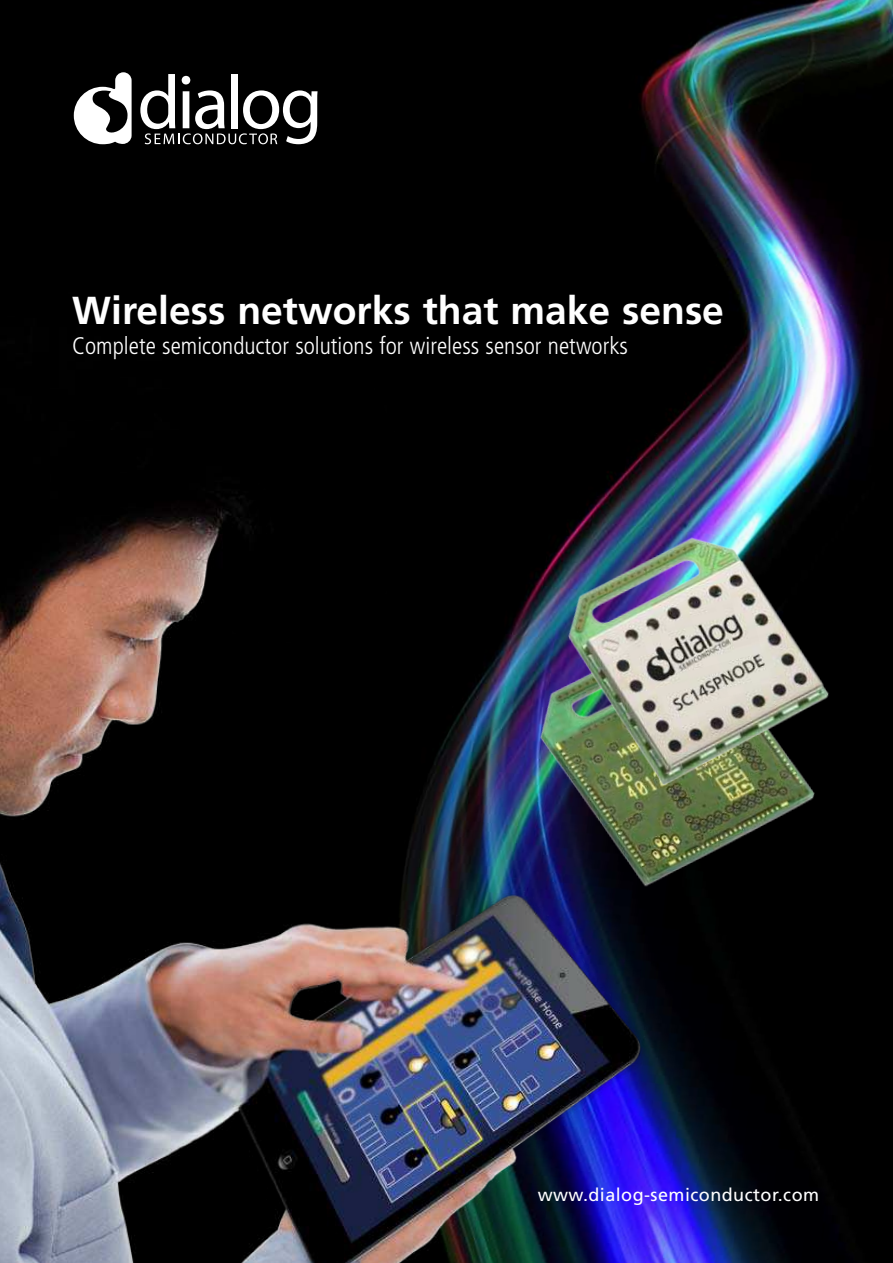
<style>
.page{position:relative;width:893px;height:1263px;background:#fff}
.page>*{position:absolute;margin:0;border:0;box-sizing:border-box;transform-origin:0 0}
.t1{font:700 39px "Frutiger";color:#fff}
.t2{font:300 condensed 24px "Frutiger";color:#fff}
.t3{font:18px "Frutiger";letter-spacing:.025em;color:#fff}
</style>
<div class="page">
<img style="left:0;top:0;width:893px;height:1263px">
<img style="left:0;top:292px;width:880px;height:971px">
<img style="left:508px;top:590px;width:338px;height:338px">
<img style="left:535px;top:494px;width:321px;height:322px">
<svg style="left:74px;top:72px;width:58px;height:72px"></svg>
<svg style="left:140px;top:74px;width:178px;height:70px"></svg>
<h1 class="t1" style="left:72px;top:294px;width:653px">Wireless networks that make sense</h1>
<p class="t2" style="left:72px;top:335px;width:557px">Complete semiconductor solutions for wireless sensor networks</p>
<p class="t3" style="left:538px;top:1188px;width:283px">www.dialog-semiconductor.com</p>
</div>
